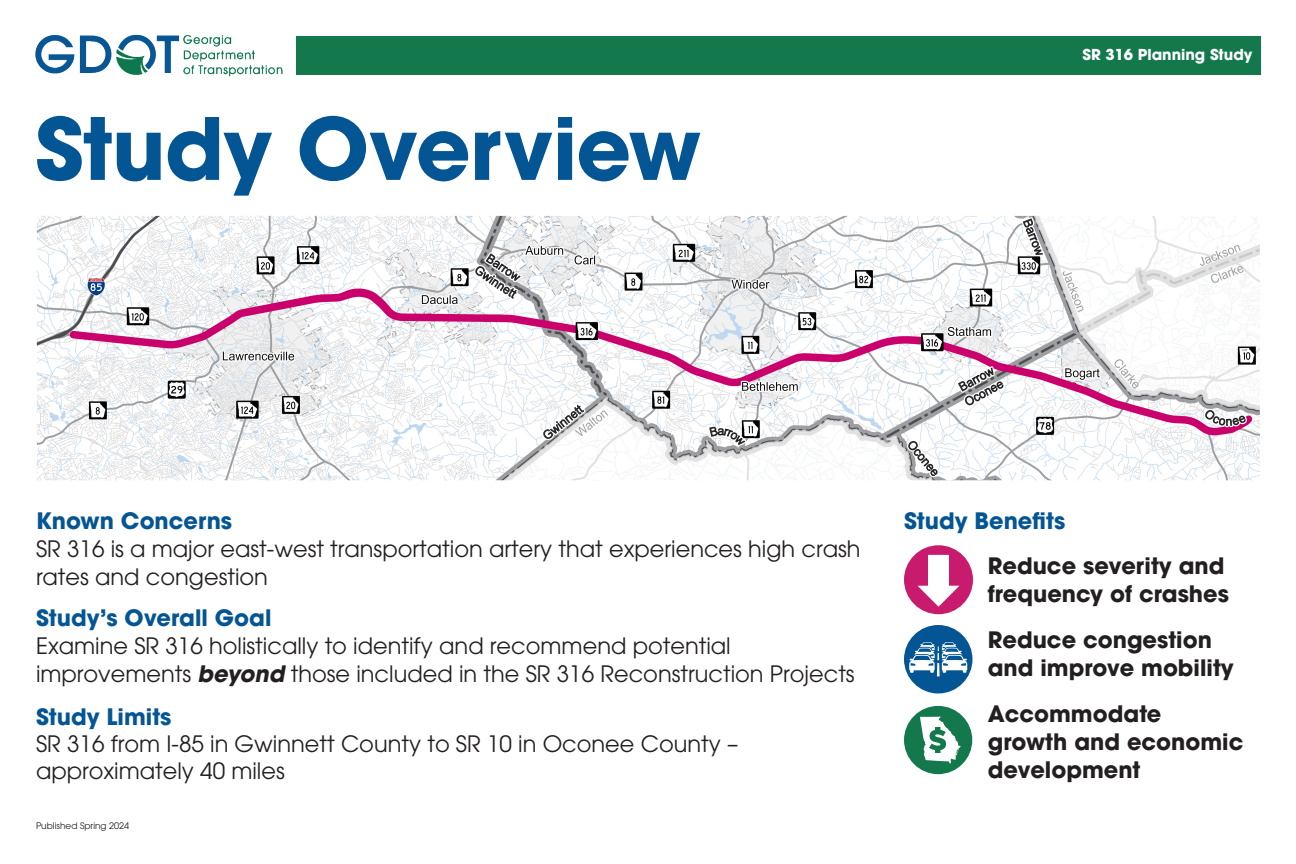
<style>
.page{position:relative;width:1296px;height:864px;background:#fff}
.page>*{position:absolute;margin:0;border:0;box-sizing:border-box;transform-origin:0 0}
.t1{font:700 85px "ITC Avant Garde Pro";letter-spacing:-.01em;color:#045594}
.t2{font:22.5px/28px "ITC Avant Garde Pro";color:#231f20}
.t3{font:700 22.5px/28px "ITC Avant Garde Pro";color:#231f20}
.t4{font:700 22.5px "ITC Avant Garde Pro";color:#045594}
.t5{font:700 15px "ITC Avant Garde Pro";color:#fff}
.t6{font:9px "ITC Avant Garde Pro";color:#231f20}
.s1{font-weight:700;color:#045594}
.s2{font-weight:700;font-style:italic}
</style>
<div class="page">
<img style="left:36px;top:216px;width:1224px;height:264px">
<div style="left:297px;top:36px;width:964px;height:38px;background:#13784b"></div>
<div style="left:904px;top:545px;width:69px;height:69px;background:#c81b6e;border-radius:50%"></div>
<svg style="left:918px;top:555px;width:41px;height:52px"></svg>
<div style="left:904px;top:625px;width:68px;height:68px;background:#045594;border-radius:50%"></div>
<svg style="left:909px;top:642px;width:58px;height:34px"></svg>
<div style="left:904px;top:706px;width:68px;height:68px;background:#13784b;border-radius:50%"></div>
<svg style="left:920px;top:717px;width:41px;height:46px"></svg>
<img style="left:929px;top:727px;width:17px;height:25px">
<img style="left:35px;top:34px;width:248px;height:43px">
<p class="t1" style="left:35px;top:92px;width:667px">Study Overview</p>
<p class="t5" style="left:1082px;top:45px;width:172px">SR 316 Planning Study</p>
<p class="t2" style="left:36px;top:506px;width:826px"><span class="s1">Known Concerns<br></span>SR 316 is a major east-west transportation artery that experiences high crash rates and congestion</p>
<p class="t2" style="left:36px;top:604px;width:820px"><span class="s1">Study’s Overall Goal<br></span>Examine SR 316 holistically to identify and recommend potential improvements <span class="s2">beyond</span> those included in the SR 316 Reconstruction Projects</p>
<p class="t2" style="left:36px;top:703px;width:704px;line-height:27px"><span class="s1">Study Limits<br></span>SR 316 from I-85 in Gwinnett County to SR 10 in Oconee County – approximately 40 miles</p>
<p class="t6" style="left:36px;top:820px;width:95px">Published Spring 2024</p>
<p class="t4" style="left:904px;top:506px;width:163px">Study Benefits</p>
<p class="t3" style="left:988px;top:552px;width:243px">Reduce severity and frequency of crashes</p>
<p class="t3" style="left:988px;top:626px;width:248px">Reduce congestion and improve mobility</p>
<p class="t3" style="left:988px;top:700px;width:257px">Accommodate growth and economic development</p>
</div>
